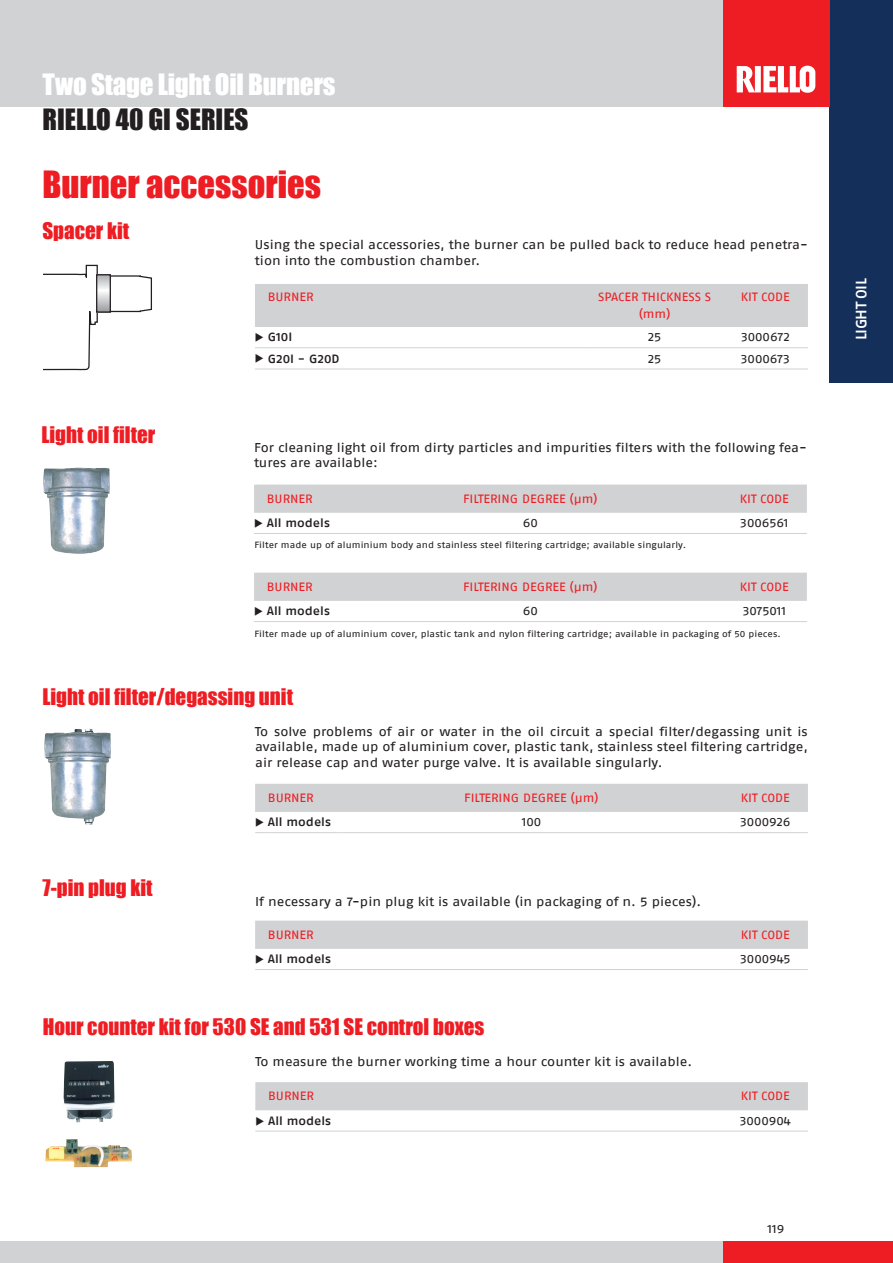
<style>
.page{position:relative;width:893px;height:1263px;background:#fff}
.page>*{position:absolute;margin:0;border:0;box-sizing:border-box;transform-origin:0 0}
.t1{font:34.5px "Impact";color:#ee1d23}
.TITOLO{font:27px "Impact";letter-spacing:-.01em;color:#fff}
.NOME_prodotto_grigio{font:27px "Impact";color:#231f20}
.ARGOMENTI{font:21px "Impact";color:#ee1d23}
.t2{font:500 15px "Fago Ex Lf";letter-spacing:-.04em;color:#fff}
.TESTI_Accessori{font:12.75px/15.3px "Fago Ex Lf";color:#231f20}
.TESTATA_tabella_Acce{font:12px/16.5px "Fago Ex Lf";color:#ee1d23;text-align:center}
.TESTI_tabella_Access{font:12px "Fago Ex Lf";color:#231f20}
.TESTI_tabella_Access-2{font:500 12px "Fago Ex Lf";color:#231f20}
.NOTE{font:9px "Fago Ex Lf";letter-spacing:.01em;color:#231f20}
</style>
<div class="page">
<div style="left:0;top:0;width:893px;height:106px;background:#d1d2d4"></div>
<div style="left:0;top:1242px;width:830px;height:21px;background:#d1d2d4"></div>
<div style="left:829px;top:0;width:64px;height:383px;background:#132f5a"></div>
<div style="left:723px;top:0;width:106px;height:106px;background:#ee1d23"></div>
<div style="left:723px;top:1242px;width:170px;height:21px;background:#ee1d23"></div>
<svg style="left:737px;top:66px;width:78px;height:27px"></svg>
<hr style="left:268px;top:347px;width:318px;height:1px;background:#d1d2d4">
<div style="left:255px;top:284px;width:553px;height:43px;background:#d1d2d4"></div>
<hr style="left:586px;top:326px;width:137px;height:1px;background:#d1d2d4">
<hr style="left:723px;top:326px;width:85px;height:1px;background:#d1d2d4">
<hr style="left:586px;top:347px;width:137px;height:1px;background:#d1d2d4">
<hr style="left:723px;top:347px;width:85px;height:1px;background:#d1d2d4">
<svg style="left:255px;top:369px;width:13px;height:1px"></svg>
<hr style="left:268px;top:369px;width:318px;height:1px;background:#d1d2d4">
<hr style="left:586px;top:369px;width:137px;height:1px;background:#d1d2d4">
<hr style="left:723px;top:369px;width:85px;height:1px;background:#d1d2d4">
<svg style="left:43px;top:264px;width:109px;height:107px"></svg>
<svg style="left:98px;top:276px;width:11px;height:35px"></svg>
<div style="left:96px;top:274px;width:15px;height:39px;border:1px solid #231f20"></div>
<div style="left:254px;top:485px;width:553px;height:28px;background:#d1d2d4"></div>
<hr style="left:267px;top:512px;width:72px;height:1px;background:#d1d2d4">
<hr style="left:339px;top:512px;width:383px;height:1px;background:#d1d2d4">
<hr style="left:722px;top:512px;width:85px;height:1px;background:#d1d2d4">
<svg style="left:254px;top:533px;width:13px;height:1px"></svg>
<hr style="left:267px;top:533px;width:72px;height:1px;background:#d1d2d4">
<hr style="left:339px;top:533px;width:383px;height:1px;background:#d1d2d4">
<hr style="left:722px;top:533px;width:85px;height:1px;background:#d1d2d4">
<img style="left:43px;top:468px;width:67px;height:86px">
<div style="left:254px;top:573px;width:553px;height:28px;background:#d1d2d4"></div>
<hr style="left:267px;top:600px;width:72px;height:1px;background:#d1d2d4">
<hr style="left:339px;top:600px;width:383px;height:1px;background:#d1d2d4">
<hr style="left:722px;top:600px;width:85px;height:1px;background:#d1d2d4">
<svg style="left:254px;top:621px;width:13px;height:1px"></svg>
<hr style="left:267px;top:621px;width:72px;height:1px;background:#d1d2d4">
<hr style="left:339px;top:621px;width:383px;height:1px;background:#d1d2d4">
<hr style="left:722px;top:621px;width:85px;height:1px;background:#d1d2d4">
<div style="left:255px;top:784px;width:553px;height:28px;background:#d1d2d4"></div>
<hr style="left:268px;top:811px;width:72px;height:1px;background:#d1d2d4">
<hr style="left:340px;top:811px;width:383px;height:1px;background:#d1d2d4">
<hr style="left:723px;top:811px;width:85px;height:1px;background:#d1d2d4">
<hr style="left:268px;top:832px;width:72px;height:1px;background:#d1d2d4">
<hr style="left:340px;top:832px;width:383px;height:1px;background:#d1d2d4">
<hr style="left:723px;top:832px;width:85px;height:1px;background:#d1d2d4">
<img style="left:44px;top:729px;width:67px;height:96px">
<div style="left:255px;top:1082px;width:553px;height:28px;background:#d1d2d4"></div>
<hr style="left:268px;top:1109px;width:455px;height:1px;background:#d1d2d4">
<hr style="left:723px;top:1109px;width:85px;height:1px;background:#d1d2d4">
<svg style="left:255px;top:1131px;width:13px;height:1px"></svg>
<hr style="left:268px;top:1131px;width:455px;height:1px;background:#d1d2d4">
<hr style="left:723px;top:1131px;width:85px;height:1px;background:#d1d2d4">
<img style="left:63px;top:1061px;width:52px;height:62px">
<img style="left:45px;top:1139px;width:87px;height:28px">
<div style="left:255px;top:921px;width:553px;height:28px;background:#d1d2d4"></div>
<hr style="left:268px;top:948px;width:455px;height:1px;background:#d1d2d4">
<hr style="left:723px;top:948px;width:85px;height:1px;background:#d1d2d4">
<svg style="left:255px;top:969px;width:13px;height:1px"></svg>
<hr style="left:268px;top:969px;width:455px;height:1px;background:#d1d2d4">
<hr style="left:723px;top:969px;width:85px;height:1px;background:#d1d2d4">
<svg style="left:255px;top:347px;width:13px;height:1px"></svg>
<svg style="left:255px;top:832px;width:13px;height:1px"></svg>
<p class="TITOLO" style="left:43px;top:64px;width:294px">Two Stage Light Oil Burners</p>
<p class="NOME_prodotto_grigio" style="left:43px;top:98px;width:208px">RIELLO 40 GI SERIES</p>
<h1 class="t1" style="left:43px;top:158px;width:280px">Burner accessories</h1>
<p class="ARGOMENTI" style="left:42px;top:215px;width:88px">Spacer kit</p>
<p class="ARGOMENTI" style="left:41px;top:418px;width:115px">Light oil filter</p>
<p class="TESTI_Accessori" style="left:255px;top:237px;width:554px">Using the special accessories, the burner can be pulled back to reduce head penetra&shy;tion into the combustion chamber.</p>
<p class="TESTATA_tabella_Acce" style="left:268px;top:288px;width:47px">BURNER</p>
<p class="TESTATA_tabella_Acce" style="left:598px;top:288px;width:114px">SPACER THICKNESS S (mm)</p>
<p class="TESTATA_tabella_Acce" style="left:741px;top:288px;width:50px">KIT CODE</p>
<p class="TESTI_tabella_Access-2" style="left:268px;top:330px;width:26px">G10I</p>
<p class="TESTI_tabella_Access" style="left:648px;top:330px;width:15px">25</p>
<p class="TESTI_tabella_Access" style="left:741px;top:330px;width:50px">3000672</p>
<p class="TESTI_tabella_Access-2" style="left:268px;top:351px;width:73px">G20I - G20D</p>
<p class="TESTI_tabella_Access" style="left:648px;top:351px;width:15px">25</p>
<p class="TESTI_tabella_Access" style="left:741px;top:351px;width:51px">3000673</p>
<p class="TESTI_Accessori" style="left:254px;top:440px;width:554px">For cleaning light oil from dirty particles and impurities filters with the following fea&shy;tures are available:</p>
<p class="TESTATA_tabella_Acce" style="left:267px;top:490px;width:47px">BURNER</p>
<p class="TESTATA_tabella_Acce" style="left:463px;top:490px;width:136px">FILTERING DEGREE (µm)</p>
<p class="TESTATA_tabella_Acce" style="left:740px;top:490px;width:50px">KIT CODE</p>
<p class="TESTI_tabella_Access-2" style="left:267px;top:516px;width:65px">All models</p>
<p class="TESTI_tabella_Access" style="left:523px;top:516px;width:17px">60</p>
<p class="TESTI_tabella_Access" style="left:740px;top:516px;width:50px">3006561</p>
<p class="NOTE" style="left:255px;top:540px;width:433px">Filter made up of aluminium body and stainless steel filtering cartridge; available singularly.</p>
<p class="TESTATA_tabella_Acce" style="left:267px;top:578px;width:47px">BURNER</p>
<p class="TESTATA_tabella_Acce" style="left:463px;top:578px;width:136px">FILTERING DEGREE (µm)</p>
<p class="TESTATA_tabella_Acce" style="left:740px;top:578px;width:50px">KIT CODE</p>
<p class="TESTI_tabella_Access-2" style="left:267px;top:604px;width:65px">All models</p>
<p class="TESTI_tabella_Access" style="left:523px;top:604px;width:17px">60</p>
<p class="TESTI_tabella_Access" style="left:743px;top:604px;width:45px">3075011</p>
<p class="NOTE" style="left:255px;top:628px;width:528px">Filter made up of aluminium cover, plastic tank and nylon filtering cartridge; available in packaging of 50 pieces.</p>
<p class="ARGOMENTI" style="left:43px;top:680px;width:252px">Light oil filter/degassing unit</p>
<p class="TESTI_Accessori" style="left:255px;top:724px;width:554px;text-align:justify">To solve problems of air or water in the oil circuit a special filter/degassing unit is available, made up of aluminium cover, plastic tank, stainless steel filtering cartridge, air release cap and water purge valve. It is available singularly.</p>
<p class="ARGOMENTI" style="left:43px;top:872px;width:112px">7-pin plug kit</p>
<p class="TESTATA_tabella_Acce" style="left:268px;top:789px;width:47px">BURNER</p>
<p class="TESTATA_tabella_Acce" style="left:464px;top:789px;width:136px">FILTERING DEGREE (µm)</p>
<p class="TESTATA_tabella_Acce" style="left:741px;top:789px;width:50px">KIT CODE</p>
<p class="TESTI_tabella_Access-2" style="left:268px;top:815px;width:65px">All models</p>
<p class="TESTI_tabella_Access" style="left:522px;top:815px;width:21px">100</p>
<p class="TESTI_tabella_Access" style="left:740px;top:815px;width:52px">3000926</p>
<p class="TESTI_Accessori" style="left:255px;top:893px;width:448px">If necessary a 7-pin plug kit is available (in packaging of n. 5 pieces).</p>
<p class="TESTATA_tabella_Acce" style="left:268px;top:926px;width:47px">BURNER</p>
<p class="TESTATA_tabella_Acce" style="left:741px;top:926px;width:50px">KIT CODE</p>
<p class="TESTI_tabella_Access-2" style="left:268px;top:952px;width:65px">All models</p>
<p class="TESTI_tabella_Access" style="left:740px;top:952px;width:52px">3000945</p>
<p class="ARGOMENTI" style="left:43px;top:1010px;width:443px">Hour counter kit for 530 SE and 531 SE control boxes</p>
<p class="TESTI_Accessori" style="left:255px;top:1053px;width:438px">To measure the burner working time a hour counter kit is available.</p>
<p class="TESTATA_tabella_Acce" style="left:268px;top:1087px;width:47px">BURNER</p>
<p class="TESTATA_tabella_Acce" style="left:741px;top:1087px;width:50px">KIT CODE</p>
<p class="TESTI_tabella_Access-2" style="left:268px;top:1113px;width:65px">All models</p>
<p class="TESTI_tabella_Access" style="left:740px;top:1113px;width:53px">3000904</p>
<p class="TESTI_tabella_Access" style="left:768px;top:1222px;width:18px">119</p>
<p class="t2" style="left:852px;top:340px;width:63px;rotate:-90deg">LIGHT OIL</p>
</div>
